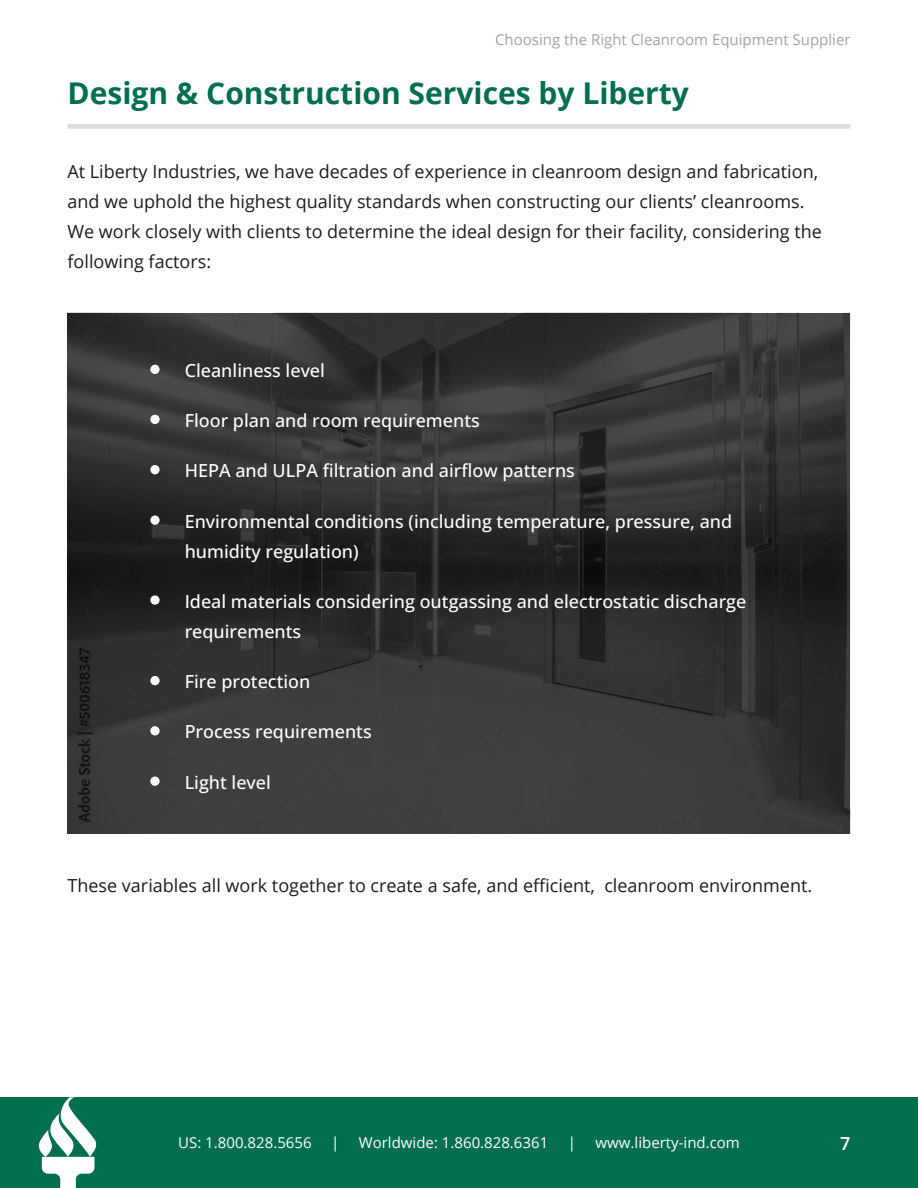
<style>
.page{position:relative;width:918px;height:1188px;background:#fff}
.page>*{position:absolute;margin:0;border:0;box-sizing:border-box;transform-origin:0 0}
.t1{font:700 30px "Open Sans";color:#016e50}
.t2{font:18px/30px "Open Sans";color:#1c1c1c}
.t3{font:500 18px/30px "Open Sans";color:#fff}
.t4{font:600 18px "Open Sans";color:#fff}
.t5{font:15px "Open Sans";color:#fff}
.t6{font:15px "Open Sans";color:#a4a4a4}
.s1{font-size:21px;color:#0a9b72}
</style>
<div class="page">
<div style="left:0;top:1097px;width:918px;height:91px;background:#016e50"></div>
<svg style="left:39px;top:1097px;width:58px;height:91px"></svg>
<div style="left:68px;top:124px;width:782px;height:5px;background:#dcdcdc"></div>
<img style="left:68px;top:313px;width:782px;height:520px">
<div style="left:150px;top:365px;width:10px;height:9px;background:#fff;border-radius:50%"></div>
<div style="left:150px;top:415px;width:10px;height:9px;background:#fff;border-radius:50%"></div>
<div style="left:150px;top:465px;width:10px;height:9px;background:#fff;border-radius:50%"></div>
<svg style="left:150px;top:515px;width:10px;height:10px"></svg>
<svg style="left:150px;top:595px;width:10px;height:10px"></svg>
<div style="left:150px;top:676px;width:10px;height:9px;background:#fff;border-radius:50%"></div>
<div style="left:150px;top:726px;width:10px;height:9px;background:#fff;border-radius:50%"></div>
<div style="left:150px;top:777px;width:10px;height:9px;background:#fff;border-radius:50%"></div>
<p class="t6" style="left:495px;top:29px;width:357px">Choosing the Right Cleanroom Equipment Supplier</p>
<h1 class="t1" style="left:68px;top:72px;width:623px">Design &amp; Construction Services by Liberty</h1>
<p class="t2" style="left:68px;top:156px;width:756px">At Liberty Industries, we have decades of experience in cleanroom design and fabrication, and we uphold the highest quality standards when constructing our clients’ cleanrooms.<br>We work closely with clients to determine the ideal design for their facility, considering the following factors:</p>
<p class="t3" style="left:151px;top:355px;width:176px"><span class="s1">•</span> Cleanliness level</p>
<p class="t3" style="left:151px;top:405px;width:330px"><span class="s1">•</span> Floor plan and room requirements</p>
<p class="t3" style="left:151px;top:455px;width:426px"><span class="s1">•</span> HEPA and ULPA filtration and airflow patterns</p>
<p class="t3" style="left:185px;top:506px;width:549px;text-indent:-34px"><span class="s1">•</span> Environmental conditions (including temperature, pressure, and humidity regulation)</p>
<p class="t3" style="left:185px;top:586px;width:563px;text-indent:-34px"><span class="s1">•</span> Ideal materials considering outgassing and electrostatic discharge requirements</p>
<p class="t3" style="left:151px;top:666px;width:161px"><span class="s1">•</span> Fire protection</p>
<p class="t3" style="left:151px;top:716px;width:222px"><span class="s1">•</span> Process requirements</p>
<p class="t3" style="left:151px;top:767px;width:122px"><span class="s1">•</span> Light level</p>
<p class="t2" style="left:68px;top:870px;width:746px">These variables all work together to create a safe, and efficient, cleanroom environment.</p>
<p class="t5" style="left:178px;top:1133px;width:135px">US: 1.800.828.5656</p>
<p class="t5" style="left:331px;top:1133px;width:10px">|</p>
<p class="t5" style="left:359px;top:1133px;width:191px">Worldwide: 1.860.828.6361</p>
<p class="t5" style="left:568px;top:1133px;width:10px">|</p>
<p class="t5" style="left:596px;top:1133px;width:146px">www.liberty-ind.com</p>
<p class="t4" style="left:840px;top:1131px;width:12px">7</p>
</div>
